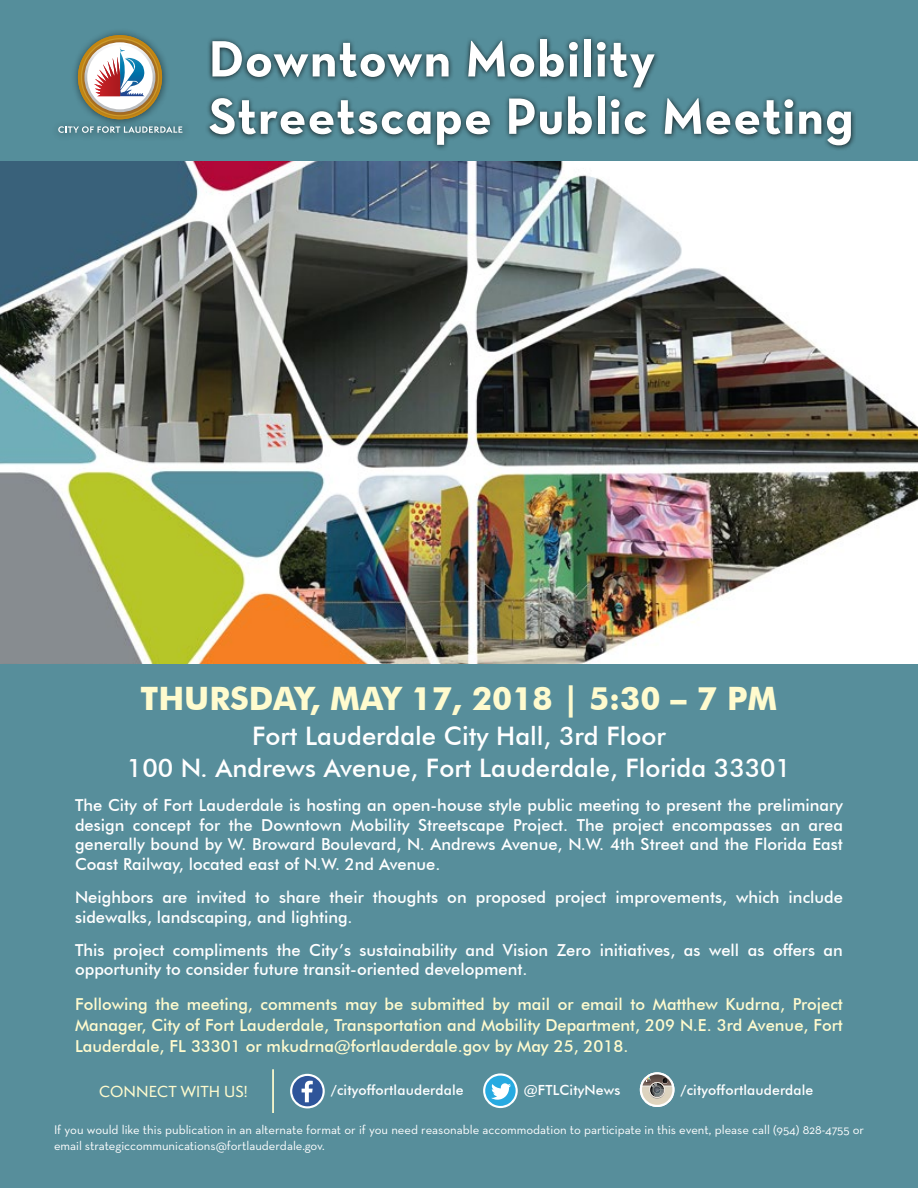
<style>
.page{position:relative;width:918px;height:1188px;background:#fff}
.page>*{position:absolute;margin:0;border:0;box-sizing:border-box;transform-origin:0 0}
.t1{font:51.9px/57.3px "Neutraface Text Bold Alt";letter-spacing:.02em;color:#fff}
.t2{font:700 32.25px "Futura BT";color:#fffbce}
.t3{font:500 25.5px/32px "Futura BT";color:#fff;text-align:center}
.t4{font:500 16.5px/19.5px "Futura BT";color:#fff}
.t5{font:500 16.5px/21px "Futura BT";color:#fffbce;text-align:justify}
.t6{font:500 14.7px "Semplicita Pro";letter-spacing:.01em;color:#fffbce}
.t7{font:500 13.95px "Futura BT";letter-spacing:.01em;color:#fff}
.t8{font:12.75px/15.3px "Neutraface Text";color:#fff}
</style>
<div class="page">
<div style="left:0;top:0;width:918px;height:199px;background:#558e9b"></div>
<div style="left:0;top:517px;width:918px;height:671px;background:#578e9b"></div>
<svg style="left:290px;top:1074px;width:35px;height:34px"></svg>
<svg style="left:483px;top:1073px;width:35px;height:35px"></svg>
<svg style="left:640px;top:1072px;width:34px;height:35px"></svg>
<hr style="left:272px;top:1069px;width:2px;height:44px;background:#fffbce">
<div style="left:204px;top:33px;width:652px;height:118px;background:#000;opacity:.81"></div>
<div style="left:51px;top:27px;width:139px;height:114px;background:#000;opacity:.5"></div>
<svg style="left:78px;top:35px;width:84px;height:84px;background:#afa695"></svg>
<svg style="left:58px;top:126px;width:124px;height:7px"></svg>
<img style="left:0;top:162px;width:918px;height:501px">
<h1 class="t1" style="left:209px;top:30px;width:646px">Downtown Mobility<br>Streetscape Public Meeting</h1>
<h2 class="t2" style="left:141px;top:679px;width:638px">THURSDAY, MAY 17, 2018 | 5:30 – 7 PM</h2>
<h3 class="t3" style="left:127px;top:719px;width:666px">Fort Lauderdale City Hall, 3rd Floor<br>100 N. Andrews Avenue, Fort Lauderdale, Florida 33301</h3>
<p class="t4" style="left:75px;top:796px;width:769px;text-align:justify">The City of Fort Lauderdale is hosting an open-house style public meeting to present the preliminary design concept for the Downtown Mobility Streetscape Project. The project encompasses an area generally bound by W. Broward Boulevard, N. Andrews Avenue, N.W. 4th Street and the Florida East Coast Railway, located east of N.W. 2nd Avenue.</p>
<p class="t4" style="left:75px;top:887px;width:769px">Neighbors are invited to share their thoughts on proposed project improvements, which include sidewalks, landscaping, and lighting.</p>
<p class="t4" style="left:75px;top:940px;width:769px">This project compliments the City’s sustainability and Vision Zero initiatives, as well as offers an opportunity to consider future transit-oriented development.</p>
<p class="t5" style="left:75px;top:993px;width:769px">Following the meeting, comments may be submitted by mail or email to Matthew Kudrna, Project Manager, City of Fort Lauderdale, Transportation and Mobility Department, 209 N.E. 3rd Avenue, Fort Lauderdale, FL 33301 or mkudrna@fortlauderdale.gov by May 25, 2018.</p>
<p class="t6" style="left:99px;top:1081px;width:150px">CONNECT WITH US!</p>
<p class="t7" style="left:331px;top:1082px;width:134px">/cityoffortlauderdale</p>
<p class="t7" style="left:524px;top:1082px;width:98px">@FTLCityNews</p>
<p class="t7" style="left:681px;top:1082px;width:134px">/cityoffortlauderdale</p>
<p class="t8" style="left:54px;top:1122px;width:812px">If you would like this publication in an alternate format or if you need reasonable accommodation to participate in this event, please call (954) 828-4755 or email strategiccommunications@fortlauderdale.gov.</p>
</div>
